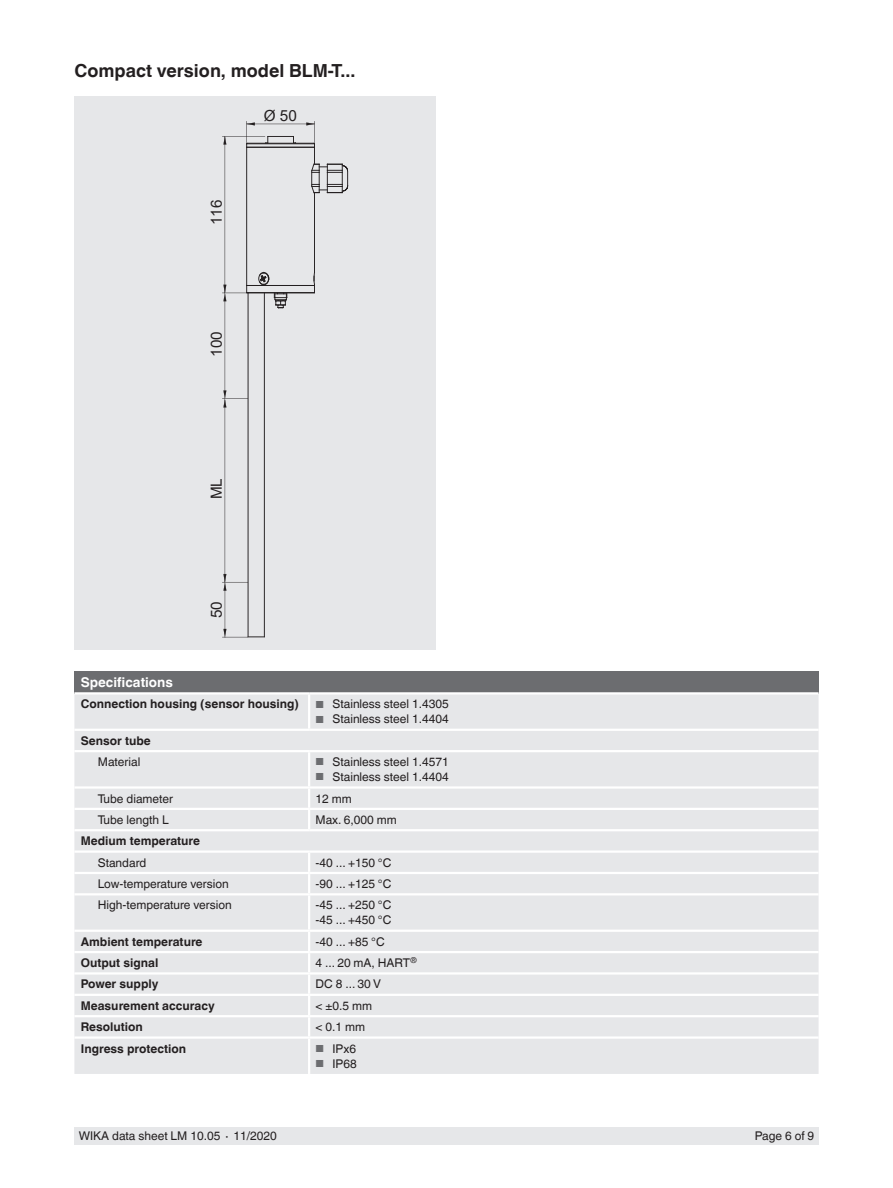
<style>
.page{position:relative;width:893px;height:1188px;background:#fff}
.page>*{position:absolute;margin:0;border:0;box-sizing:border-box;transform-origin:0 0}
.t1{font:700 18px "Helvetica World";color:#231f20}
.t2{font:15.3px "Arial";color:#231f20}
.t3{font:700 13.5px "Helvetica World";color:#fff}
.t4{font:12px/15px "Helvetica World";color:#231f20}
.t5{font:700 12px "Helvetica World";color:#231f20}
.s1{font-size:10.2px;color:#6c6d70}
</style>
<div class="page">
<div style="left:74px;top:1128px;width:745px;height:17px;background:#e6e7e9"></div>
<div style="left:74px;top:97px;width:362px;height:553px;background:#e6e7e9"></div>
<div style="left:74px;top:671px;width:745px;height:22px;background:#6c6d70"></div>
<div style="left:74px;top:695px;width:745px;height:379px;background:#e6e7e9"></div>
<div style="left:74px;top:731px;width:745px;height:241px;background:#e6e7e9"></div>
<hr style="left:74px;top:692px;width:235px;height:3px;background:#fff">
<hr style="left:309px;top:692px;width:510px;height:3px;background:#fff">
<hr style="left:308px;top:695px;width:2px;height:34px;background:#fff">
<hr style="left:308px;top:752px;width:2px;height:34px;background:#fff">
<hr style="left:74px;top:786px;width:235px;height:3px;background:#fff">
<hr style="left:309px;top:786px;width:510px;height:3px;background:#fff">
<hr style="left:74px;top:808px;width:235px;height:2px;background:#fff">
<hr style="left:309px;top:808px;width:510px;height:2px;background:#fff">
<svg style="left:308px;top:789px;width:2px;height:40px"></svg>
<svg style="left:308px;top:853px;width:2px;height:40px"></svg>
<hr style="left:308px;top:895px;width:2px;height:35px;background:#fff">
<hr style="left:74px;top:930px;width:235px;height:2px;background:#fff">
<hr style="left:309px;top:930px;width:510px;height:2px;background:#fff">
<hr style="left:74px;top:951px;width:235px;height:2px;background:#fff">
<hr style="left:309px;top:951px;width:510px;height:2px;background:#fff">
<hr style="left:74px;top:972px;width:235px;height:3px;background:#fff">
<hr style="left:309px;top:972px;width:510px;height:3px;background:#fff">
<hr style="left:74px;top:994px;width:235px;height:2px;background:#fff">
<hr style="left:309px;top:994px;width:510px;height:2px;background:#fff">
<hr style="left:74px;top:1015px;width:235px;height:2px;background:#fff">
<hr style="left:309px;top:1015px;width:510px;height:2px;background:#fff">
<svg style="left:308px;top:932px;width:2px;height:104px"></svg>
<hr style="left:74px;top:1036px;width:235px;height:3px;background:#fff">
<hr style="left:309px;top:1036px;width:510px;height:3px;background:#fff">
<hr style="left:308px;top:1039px;width:2px;height:35px;background:#fff">
<hr style="left:74px;top:872px;width:235px;height:2px;background:#fff">
<hr style="left:309px;top:872px;width:510px;height:2px;background:#fff">
<hr style="left:74px;top:893px;width:235px;height:2px;background:#fff">
<hr style="left:309px;top:893px;width:510px;height:2px;background:#fff">
<hr style="left:74px;top:729px;width:235px;height:2px;background:#fff">
<hr style="left:309px;top:729px;width:510px;height:2px;background:#fff">
<hr style="left:74px;top:750px;width:235px;height:2px;background:#fff">
<hr style="left:309px;top:750px;width:510px;height:2px;background:#fff">
<hr style="left:74px;top:829px;width:235px;height:2px;background:#fff">
<hr style="left:309px;top:829px;width:510px;height:2px;background:#fff">
<hr style="left:74px;top:850px;width:235px;height:3px;background:#fff">
<hr style="left:309px;top:850px;width:510px;height:3px;background:#fff">
<svg style="left:222px;top:121px;width:126px;height:517px"></svg>
<h1 class="t1" style="left:74px;top:60px;width:283px">Compact version, model BLM-T...</h1>
<p class="t2" style="left:206px;top:225px;width:27px;rotate:-90deg">116</p>
<p class="t2" style="left:264px;top:105px;width:35px">Ø 50</p>
<p class="t2" style="left:206px;top:357px;width:27px;rotate:-90deg">100</p>
<p class="t2" style="left:206px;top:499px;width:23px;rotate:-90deg">ML</p>
<p class="t2" style="left:206px;top:618px;width:19px;rotate:-90deg">50</p>
<p class="t3" style="left:81px;top:674px;width:94px">Specifications</p>
<p class="t5" style="left:81px;top:697px;width:220px">Connection housing (sensor housing)</p>
<p class="t4" style="left:315px;top:697px;width:135px"><span class="s1">■</span> Stainless steel 1.4305</p>
<p class="t4" style="left:315px;top:712px;width:135px"><span class="s1">■</span> Stainless steel 1.4404</p>
<p class="t5" style="left:81px;top:734px;width:71px">Sensor tube</p>
<p class="t4" style="left:98px;top:754px;width:44px">Material</p>
<p class="t4" style="left:315px;top:754px;width:135px"><span class="s1">■</span> Stainless steel 1.4571</p>
<p class="t4" style="left:315px;top:769px;width:135px"><span class="s1">■</span> Stainless steel 1.4404</p>
<p class="t4" style="left:98px;top:791px;width:77px">Tube diameter</p>
<p class="t4" style="left:315px;top:791px;width:38px">12 mm</p>
<p class="t4" style="left:98px;top:812px;width:72px">Tube length L</p>
<p class="t4" style="left:315px;top:812px;width:83px">Max. 6,000 mm</p>
<p class="t5" style="left:81px;top:834px;width:121px">Medium temperature</p>
<p class="t4" style="left:98px;top:855px;width:50px">Standard</p>
<p class="t4" style="left:315px;top:855px;width:77px">-40 ... +150 °C</p>
<p class="t4" style="left:98px;top:876px;width:132px">Low-temperature version</p>
<p class="t4" style="left:315px;top:876px;width:77px">-90 ... +125 °C</p>
<p class="t4" style="left:98px;top:898px;width:135px">High-temperature version</p>
<p class="t4" style="left:315px;top:898px;width:77px">-45 ... +250 °C -45 ... +450 °C</p>
<p class="t5" style="left:81px;top:935px;width:123px">Ambient temperature</p>
<p class="t4" style="left:315px;top:934px;width:71px">-40 ... +85 °C</p>
<p class="t5" style="left:81px;top:956px;width:79px">Output signal</p>
<p class="t4" style="left:315px;top:955px;width:103px">4 ... 20 mA, HART<sup>®</sup></p>
<p class="t5" style="left:81px;top:977px;width:79px">Power supply</p>
<p class="t4" style="left:315px;top:977px;width:67px">DC 8 ... 30 V</p>
<p class="t5" style="left:81px;top:999px;width:135px">Measurement accuracy</p>
<p class="t4" style="left:315px;top:998px;width:58px">&lt; ±0.5 mm</p>
<p class="t5" style="left:81px;top:1020px;width:63px">Resolution</p>
<p class="t4" style="left:315px;top:1020px;width:51px">&lt; 0.1 mm</p>
<p class="t5" style="left:81px;top:1041px;width:107px">Ingress protection</p>
<p class="t4" style="left:315px;top:1041px;width:42px"><span class="s1">■</span> IPx6</p>
<p class="t4" style="left:315px;top:1056px;width:43px"><span class="s1">■</span> IP68</p>
<p class="t4" style="left:79px;top:1129px;width:200px">WIKA data sheet LM 10.05 ∙ 11/2020</p>
<p class="t4" style="left:755px;top:1129px;width:61px">Page 6 of 9</p>
</div>
